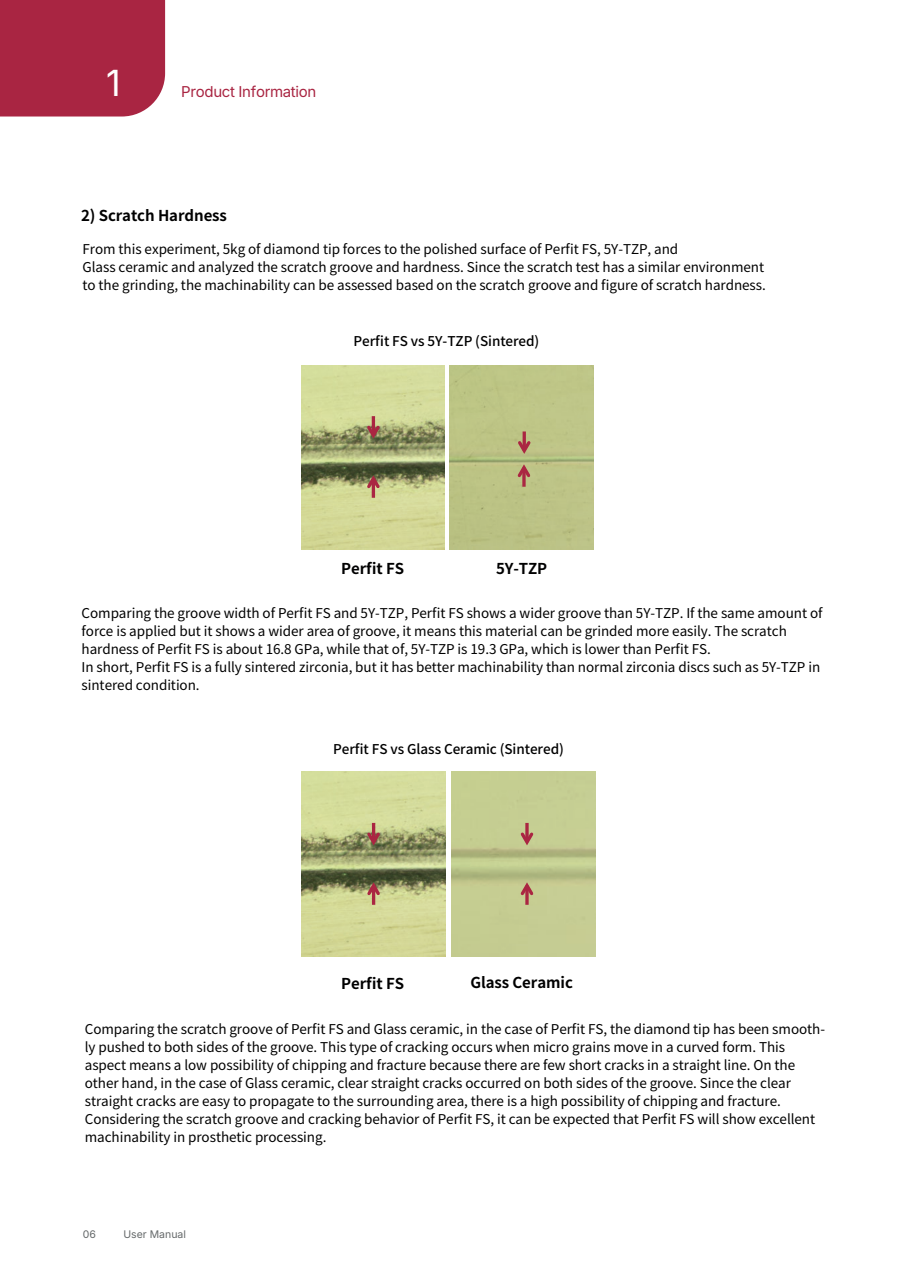
<style>
.page{position:relative;width:910px;height:1280px;background:#fff}
.page>*{position:absolute;margin:0;border:0;box-sizing:border-box;transform-origin:0 0}
.t1{font:36px "Inter";color:#fff}
.t2{font:700 15px "Noto Sans CJ Kkr";letter-spacing:-.005em;color:#000001}
.t3{font:15px "Inter";letter-spacing:-.02em;color:#a92542}
.t4{font:13.5px/18px "Noto Sans CJ Kkr";letter-spacing:-.005em;color:#000001}
.t5{font:500 13.5px "Noto Sans CJ Kkr";letter-spacing:-.005em;color:#000001}
.t6{font:10.5px "Inter";color:#646869}
</style>
<div class="page">
<img style="left:301px;top:365px;width:144px;height:184px">
<div style="left:450px;top:365px;width:143px;height:184px;background:#bdc486"></div>
<hr style="left:372px;top:416px;width:3px;height:19px;background:#aa2642">
<svg style="left:364px;top:423px;width:19px;height:19px"></svg>
<hr style="left:523px;top:431px;width:3px;height:20px;background:#aa2642">
<svg style="left:522px;top:480px;width:4px;height:7px"></svg>
<svg style="left:515px;top:438px;width:18px;height:42px"></svg>
<hr style="left:372px;top:479px;width:3px;height:19px;background:#aa2642">
<svg style="left:364px;top:472px;width:19px;height:19px"></svg>
<div style="left:0;top:0;width:165px;height:117px;background:#a92542"></div>
<svg style="left:525px;top:823px;width:4px;height:7px"></svg>
<svg style="left:518px;top:830px;width:18px;height:19px"></svg>
<svg style="left:525px;top:898px;width:4px;height:7px"></svg>
<svg style="left:518px;top:879px;width:18px;height:19px"></svg>
<img style="left:301px;top:772px;width:144px;height:184px">
<hr style="left:372px;top:823px;width:3px;height:19px;background:#aa2642">
<svg style="left:364px;top:830px;width:19px;height:19px"></svg>
<hr style="left:372px;top:886px;width:3px;height:19px;background:#aa2642">
<svg style="left:364px;top:879px;width:19px;height:19px"></svg>
<h1 class="t1" style="left:106px;top:56px;width:16px">1</h1>
<p class="t3" style="left:181px;top:81px;width:137px">Product Information</p>
<p class="t2" style="left:81px;top:207px;width:148px">2) Scratch Hardness</p>
<p class="t4" style="left:83px;top:240px;width:685px">From this experiment, 5kg of diamond tip forces to the polished surface of Perfit FS, 5Y-TZP, and<br>Glass ceramic and analyzed the scratch groove and hardness. Since the scratch test has a similar environment to the grinding, the machinability can be assessed based on the scratch groove and figure of scratch hardness.</p>
<p class="t5" style="left:354px;top:333px;width:187px">Perfit FS vs 5Y-TZP (Sintered)</p>
<p class="t2" style="left:341px;top:560px;width:65px">Perfit FS</p>
<p class="t2" style="left:496px;top:560px;width:53px">5Y-TZP</p>
<p class="t4" style="left:82px;top:605px;width:742px">Comparing the groove width of Perfit FS and 5Y-TZP, Perfit FS shows a wider groove than 5Y-TZP. If the same amount of force is applied but it shows a wider area of groove, it means this material can be grinded more easily. The scratch hardness of Perfit FS is about 16.8 GPa, while that of, 5Y-TZP is 19.3 GPa, which is lower than Perfit FS.<br>In short, Perfit FS is a fully sintered zirconia, but it has better machinability than normal zirconia discs such as 5Y-TZP in sintered condition.</p>
<p class="t5" style="left:333px;top:742px;width:232px">Perfit FS vs Glass Ceramic (Sintered)</p>
<p class="t2" style="left:341px;top:975px;width:65px">Perfit FS</p>
<p class="t2" style="left:470px;top:974px;width:104px">Glass Ceramic</p>
<p class="t4" style="left:85px;top:1021px;width:742px">Comparing the scratch groove of Perfit FS and Glass ceramic, in the case of Perfit FS, the diamond tip has been smooth&shy;ly pushed to both sides of the groove. This type of cracking occurs when micro grains move in a curved form. This aspect means a low possibility of chipping and fracture because there are few short cracks in a straight line. On the other hand, in the case of Glass ceramic, clear straight cracks occurred on both sides of the groove. Since the clear straight cracks are easy to propagate to the surrounding area, there is a high possibility of chipping and fracture.<br>Considering the scratch groove and cracking behavior of Perfit FS, it can be expected that Perfit FS will show excellent machinability in prosthetic processing.</p>
<p class="t6" style="left:83px;top:1226px;width:15px">06</p>
<p class="t6" style="left:123px;top:1226px;width:64px">User Manual</p>
</div>
